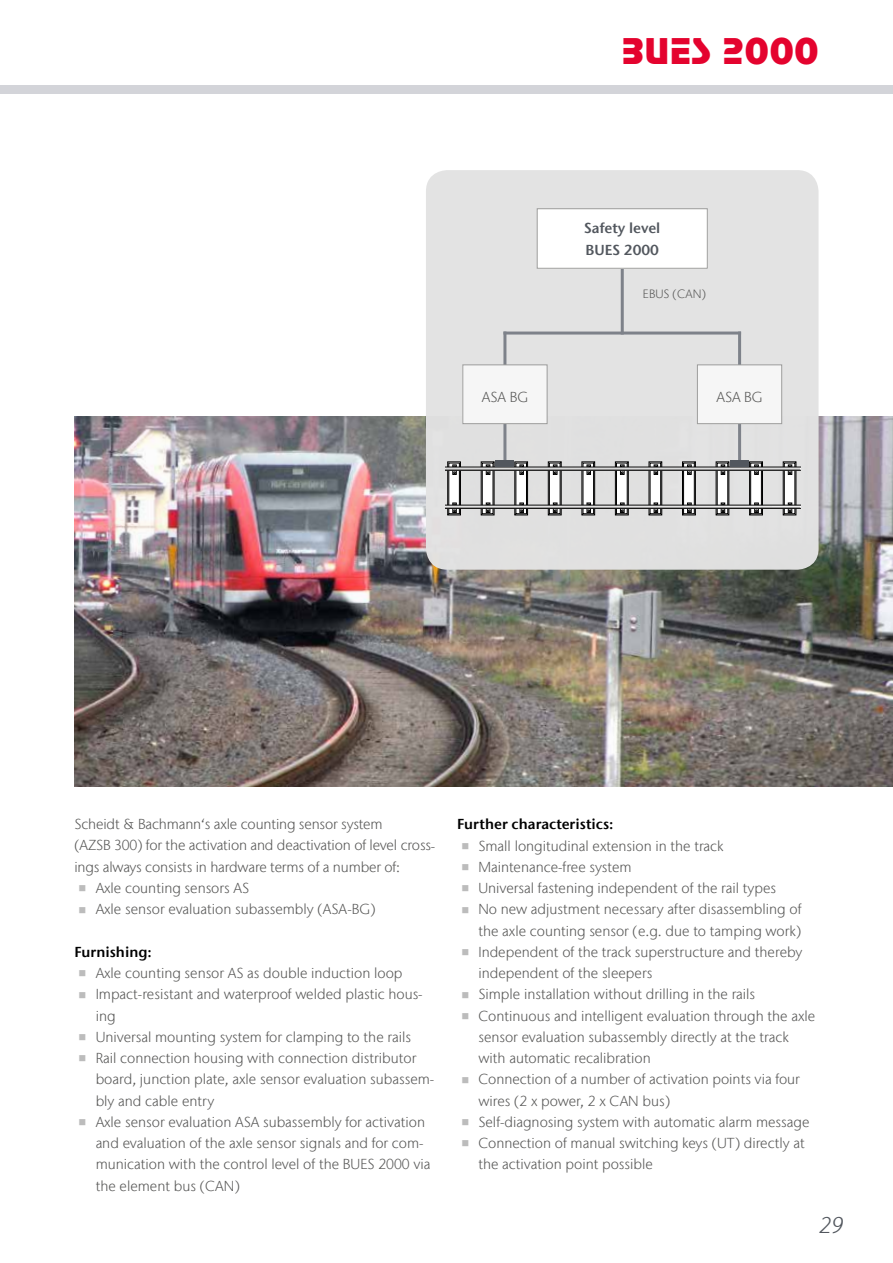
<style>
.page{position:relative;width:893px;height:1263px;background:#fff}
.page>*{position:absolute;margin:0;border:0;box-sizing:border-box;transform-origin:0 0}
.t1{font:36px "Stop";letter-spacing:.02em;color:#e4032e}
.t2{font:300 22.5px "Stone Sans IIITC Com";color:#52575e}
.t3{font:300 14.4px/21.3px "Stone Sans IIITC Com";color:#575756}
.t4{font:14.4px "ITC Stone Sans Com Semi";color:#000}
.t5{font:14.4px/22.5px "ITC Stone Sans Com Semi";color:#52575e}
.t6{font:300 12px "Stone Sans IIITC Com";color:#575756}
</style>
<div class="page">
<div style="left:0;top:85px;width:893px;height:9px;background:#d3d4d9"></div>
<img style="left:74px;top:417px;width:819px;height:369px">
<div style="left:426px;top:170px;width:393px;height:400px;background:#e3e3e3;border-radius:21px"></div>
<hr style="left:621px;top:242px;width:3px;height:93px;background:#7e828a">
<hr style="left:503px;top:332px;width:3px;height:132px;background:#7e828a">
<hr style="left:738px;top:332px;width:3px;height:132px;background:#7e828a">
<hr style="left:503px;top:332px;width:238px;height:3px;background:#7e828a">
<div style="left:537px;top:209px;width:170px;height:59px;background:#fff"></div>
<div style="left:537px;top:208px;width:171px;height:61px;border:1px solid #9d9d9c"></div>
<div style="left:463px;top:365px;width:84px;height:59px;background:#f6f6f6"></div>
<div style="left:462px;top:364px;width:85px;height:60px;border:1px solid #9d9d9c"></div>
<div style="left:697px;top:365px;width:85px;height:59px;background:#f6f6f6"></div>
<div style="left:697px;top:364px;width:85px;height:60px;border:1px solid #9d9d9c"></div>
<svg style="left:446px;top:461px;width:354px;height:54px"></svg>
<div style="left:495px;top:460px;width:19px;height:6px;background:#52575e"></div>
<div style="left:730px;top:460px;width:19px;height:6px;background:#52575e"></div>
<h1 class="t1" style="left:622px;top:29px;width:198px">BUES 2000</h1>
<p class="t5" style="left:584px;top:216px;width:78px">Safety level<br>BUES 2000</p>
<p class="t6" style="left:643px;top:286px;width:64px">EBUS (CAN)</p>
<p class="t3" style="left:482px;top:386px;width:48px">ASA BG</p>
<p class="t3" style="left:716px;top:386px;width:48px">ASA BG</p>
<p class="t3" style="left:74px;top:813px;width:310px">Scheidt &amp; -Bachmann‘s axle counting sensor system</p>
<p class="t3" style="left:74px;top:835px;width:362px">(AZSB 300) for the activation and deactivation of level cross-</p>
<p class="t3" style="left:74px;top:856px;width:327px">ings always consists in hardware terms of a number of:</p>
<p class="t3" style="left:96px;top:877px;width:155px">Axle counting sensors AS</p>
<p class="t3" style="left:96px;top:898px;width:281px">Axle sensor evaluation subassembly (ASA-BG)</p>
<p class="t4" style="left:74px;top:943px;width:79px">Furnishing:</p>
<p class="t3" style="left:96px;top:962px;width:340px">Axle counting sensor AS as double induction loop Impact-resistant and waterproof welded plastic hous&shy;ing<br>Universal mounting system for clamping to the rails Rail connection housing with connection distributor board, junction plate, axle sensor evaluation subassem&shy;bly and cable entry<br>Axle sensor evaluation ASA subassembly for activation and evaluation of the axle sensor signals and for com&shy;munication with the control level of the BUES 2000 via the element bus (CAN)</p>
<p class="t4" style="left:457px;top:815px;width:158px">Further characteristics:</p>
<p class="t3" style="left:478px;top:835px;width:338px">Small longitudinal extension in the track Maintenance-free system<br>Universal fastening independent of the rail types<br>No new adjustment necessary after disassembling of the axle counting sensor (e.g. due to tamping work)<br>Independent of the track superstructure and thereby independent of the sleepers<br>Simple installation without drilling in the rails Continuous and intelligent evaluation through the axle sensor evaluation subassembly directly at the track with automatic recalibration<br>Connection of a number of activation points via four wires (2 x power, 2 x CAN bus)<br>Self-diagnosing system with automatic alarm message Connection of manual switching keys (UT) directly at the activation point possible</p>
<h2 class="t2" style="left:819px;top:1211px;width:29px">29</h2>
</div>
